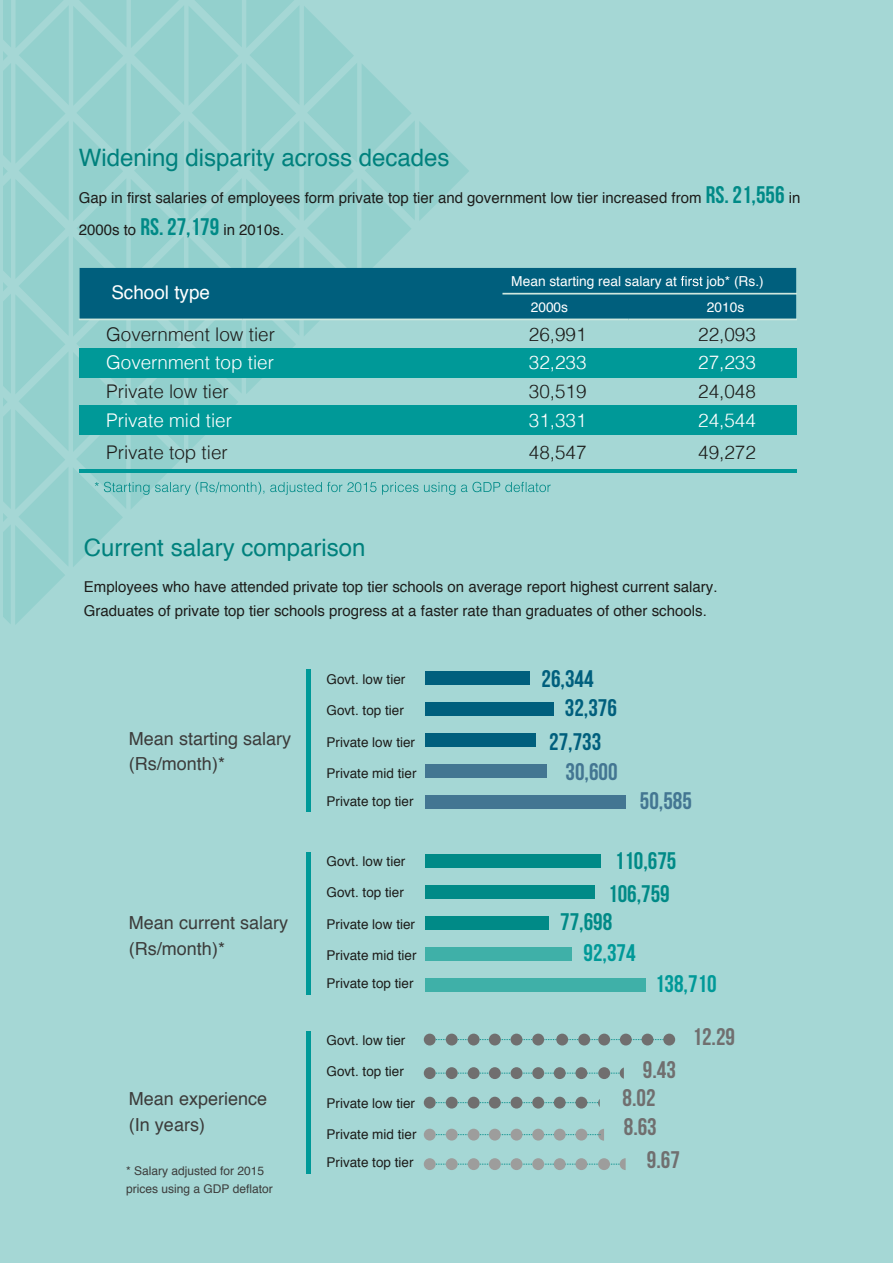
<style>
.page{position:relative;width:893px;height:1263px;background:#fff}
.page>*{position:absolute;margin:0;border:0;box-sizing:border-box;transform-origin:0 0}
.t1{font:24px "Helvetica";color:#00817d}
.t2{font:24px/28.5px "Bebas Neue";color:#706f6f}
.t3{font:24px/32.5px "Bebas Neue";color:#008a87}
.t4{font:24px/29px "Bebas Neue";color:#005f7d}
.t5{font:24px "Bebas Neue";color:#009998}
.t6{font:24px "Bebas Neue";color:#437692}
.t7{font:300 18.9px "Helvetica";color:#1d1d1b}
.t8{font:300 18.9px "Helvetica";color:#fff}
.t9{font:18.9px "Helvetica";color:#fff}
.t10{font:18px/25.5px "Helvetica";color:#3c3c3b}
.t11{font:15px/31.5px "Helvetica";color:#1d1d1b}
.t12{font:13.8px "Helvetica";color:#fff}
.t13{font:13.5px/28.2px "Helvetica";color:#1d1d1b}
.t14{font:12px/18px "Helvetica";color:#3c3c3b}
.s1{font-family:"Bebas Neue";font-size:24px;color:#008a87}
</style>
<div class="page">
<div style="left:0;top:0;width:893px;height:1262px;background:#a5d7d5"></div>
<hr style="left:502px;top:293px;width:295px;height:1px;background:#cee7de">
<hr style="left:628px;top:319px;width:169px;height:1px;background:#cee7de">
<svg style="left:4px;top:0;width:792px;height:624px"></svg>
<div style="left:425px;top:795px;width:201px;height:14px;background:#437692"></div>
<div style="left:425px;top:764px;width:121px;height:14px;background:#437692"></div>
<div style="left:425px;top:733px;width:110px;height:14px;background:#005f7d"></div>
<div style="left:425px;top:702px;width:128px;height:14px;background:#005f7d"></div>
<div style="left:425px;top:671px;width:104px;height:14px;background:#005f7d"></div>
<div style="left:425px;top:978px;width:220px;height:14px;background:#3fb0a8"></div>
<div style="left:425px;top:947px;width:147px;height:14px;background:#3fb0a8"></div>
<div style="left:425px;top:916px;width:123px;height:14px;background:#008a87"></div>
<div style="left:425px;top:885px;width:169px;height:14px;background:#008a87"></div>
<div style="left:425px;top:854px;width:176px;height:14px;background:#008a87"></div>
<div style="left:424px;top:1034px;width:12px;height:11px;background:#706f6f;border-radius:50%"></div>
<div style="left:446px;top:1034px;width:12px;height:11px;background:#706f6f;border-radius:50%"></div>
<div style="left:468px;top:1034px;width:12px;height:11px;background:#706f6f;border-radius:50%"></div>
<div style="left:511px;top:1034px;width:11px;height:11px;background:#706f6f;border-radius:50%"></div>
<div style="left:489px;top:1034px;width:12px;height:11px;background:#706f6f;border-radius:50%"></div>
<div style="left:532px;top:1034px;width:12px;height:11px;background:#706f6f;border-radius:50%"></div>
<svg style="left:435px;top:1039px;width:228px;height:1px"></svg>
<div style="left:556px;top:1034px;width:12px;height:11px;background:#706f6f;border-radius:50%"></div>
<div style="left:578px;top:1034px;width:12px;height:11px;background:#706f6f;border-radius:50%"></div>
<div style="left:598px;top:1034px;width:12px;height:11px;background:#706f6f;border-radius:50%"></div>
<div style="left:642px;top:1034px;width:11px;height:11px;background:#706f6f;border-radius:50%"></div>
<div style="left:620px;top:1034px;width:12px;height:11px;background:#706f6f;border-radius:50%"></div>
<div style="left:663px;top:1034px;width:12px;height:11px;background:#706f6f;border-radius:50%"></div>
<div style="left:424px;top:1067px;width:12px;height:12px;background:#706f6f;border-radius:50%"></div>
<div style="left:424px;top:1158px;width:12px;height:12px;background:#9d9d9c;border-radius:50%"></div>
<svg style="left:431px;top:1158px;width:195px;height:12px"></svg>
<div style="left:424px;top:1097px;width:12px;height:11px;background:#706f6f;border-radius:50%"></div>
<div style="left:446px;top:1097px;width:12px;height:11px;background:#706f6f;border-radius:50%"></div>
<div style="left:468px;top:1097px;width:12px;height:11px;background:#706f6f;border-radius:50%"></div>
<div style="left:511px;top:1097px;width:11px;height:11px;background:#706f6f;border-radius:50%"></div>
<div style="left:489px;top:1097px;width:12px;height:11px;background:#706f6f;border-radius:50%"></div>
<div style="left:532px;top:1097px;width:12px;height:11px;background:#706f6f;border-radius:50%"></div>
<div style="left:575px;top:1097px;width:12px;height:11px;background:#706f6f;border-radius:50%"></div>
<div style="left:554px;top:1097px;width:12px;height:11px;background:#706f6f;border-radius:50%"></div>
<svg style="left:431px;top:1129px;width:173px;height:12px"></svg>
<div style="left:424px;top:1129px;width:12px;height:11px;background:#9d9d9c;border-radius:50%"></div>
<div style="left:446px;top:1129px;width:12px;height:11px;background:#9d9d9c;border-radius:50%"></div>
<div style="left:468px;top:1129px;width:12px;height:11px;background:#9d9d9c;border-radius:50%"></div>
<div style="left:511px;top:1129px;width:11px;height:11px;background:#9d9d9c;border-radius:50%"></div>
<div style="left:489px;top:1129px;width:12px;height:11px;background:#9d9d9c;border-radius:50%"></div>
<div style="left:532px;top:1129px;width:12px;height:11px;background:#9d9d9c;border-radius:50%"></div>
<div style="left:575px;top:1129px;width:12px;height:11px;background:#9d9d9c;border-radius:50%"></div>
<div style="left:554px;top:1129px;width:12px;height:11px;background:#9d9d9c;border-radius:50%"></div>
<svg style="left:434px;top:1099px;width:166px;height:8px"></svg>
<svg style="left:431px;top:1067px;width:193px;height:12px"></svg>
<div style="left:306px;top:669px;width:5px;height:143px;background:#009998"></div>
<div style="left:306px;top:852px;width:5px;height:143px;background:#009998"></div>
<div style="left:306px;top:1031px;width:5px;height:142px;background:#009998"></div>
<h1 class="t1" style="left:79px;top:139px;width:372px">Widening disparity across decades</h1>
<p class="t11" style="left:79px;top:183px;width:723px">Gap in first salaries of employees form private top tier and government low tier increased from <span class="s1">Rs. 21,556</span> in<br>2000s to <span class="s1">Rs. 27,179</span> in 2010s.</p>
<p class="t9" style="left:111px;top:278px;width:100px">School type</p>
<p class="t12" style="left:511px;top:270px;width:167px">Mean starting real salary at</p>
<p class="t12" style="left:707px;top:270px;width:59px">job* (Rs.)</p>
<p class="t12" style="left:531px;top:296px;width:39px">2000s</p>
<p class="t12" style="left:707px;top:296px;width:39px">2010s</p>
<p class="t7" style="left:106px;top:318px;width:170px">Government low tier</p>
<p class="t7" style="left:529px;top:318px;width:59px">26,991</p>
<p class="t7" style="left:698px;top:318px;width:59px">22,093</p>
<p class="t8" style="left:106px;top:346px;width:169px">Government top tier</p>
<p class="t8" style="left:529px;top:346px;width:59px">32,233</p>
<p class="t8" style="left:698px;top:346px;width:59px">27,233</p>
<p class="t7" style="left:106px;top:375px;width:124px">Private low tier</p>
<p class="t7" style="left:529px;top:375px;width:59px">30,519</p>
<p class="t7" style="left:698px;top:375px;width:59px">24,048</p>
<p class="t8" style="left:106px;top:404px;width:127px">Private mid tier</p>
<p class="t8" style="left:529px;top:404px;width:59px">31,331</p>
<p class="t8" style="left:698px;top:404px;width:59px">24,544</p>
<p class="t7" style="left:106px;top:436px;width:123px">Private top tier</p>
<p class="t7" style="left:529px;top:436px;width:59px">48,547</p>
<p class="t7" style="left:698px;top:436px;width:59px">49,272</p>
<h1 class="t1" style="left:84px;top:529px;width:283px">Current salary comparison</h1>
<p class="t11" style="left:84px;top:575px;width:635px;line-height:24px">Employees who have attended private top tier schools on average report highest current salary.<br>Graduates of private top tier schools progress at a faster rate than graduates of other schools.</p>
<p class="t10" style="left:129px;top:726px;width:164px">Mean starting salary (Rs/month)*</p>
<p class="t10" style="left:129px;top:911px;width:161px">Mean current salary (Rs/month)*</p>
<p class="t10" style="left:129px;top:1087px;width:140px">Mean experience (In years)</p>
<p class="t14" style="left:126px;top:1162px;width:148px">* Salary adjusted for 2015 prices using a GDP deflator</p>
<p class="t13" style="left:327px;top:666px;width:80px">Govt. low tier</p>
<p class="t13" style="left:327px;top:697px;width:79px">Govt. top tier</p>
<p class="t13" style="left:327px;top:728px;width:90px">Private low tier</p>
<p class="t13" style="left:327px;top:759px;width:92px">Private mid tier<br>Private top tier</p>
<p class="t13" style="left:327px;top:848px;width:80px">Govt. low tier</p>
<p class="t13" style="left:327px;top:879px;width:79px">Govt. top tier</p>
<p class="t13" style="left:327px;top:910px;width:90px">Private low tier</p>
<p class="t13" style="left:327px;top:941px;width:92px">Private mid tier<br>Private top tier</p>
<p class="t13" style="left:327px;top:1027px;width:80px">Govt. low tier</p>
<p class="t13" style="left:327px;top:1058px;width:79px">Govt. top tier</p>
<p class="t13" style="left:327px;top:1089px;width:90px">Private low tier</p>
<p class="t13" style="left:327px;top:1120px;width:92px">Private mid tier<br>Private top tier</p>
<h1 class="t4" style="left:565px;top:663px;width:53px;text-indent:-23px">26,344<br>32,376</h1>
<h1 class="t4" style="left:549px;top:726px;width:53px">27,733</h1>
<h1 class="t6" style="left:566px;top:758px;width:53px">30,600</h1>
<h1 class="t6" style="left:640px;top:787px;width:53px">50,585</h1>
<h1 class="t3" style="left:608px;top:844px;width:70px">110,675<br>106,759</h1>
<h1 class="t3" style="left:560px;top:905px;width:53px">77,698</h1>
<h1 class="t5" style="left:584px;top:940px;width:53px">92,374</h1>
<h1 class="t5" style="left:655px;top:971px;width:63px">138,710</h1>
<h1 class="t2" style="left:622px;top:1055px;width:55px;text-indent:20px">9.43<br>8.02<br>8.63</h1>
<h1 class="t2" style="left:647px;top:1145px;width:34px">9.67</h1>
<h1 class="t2" style="left:693px;top:1022px;width:44px">12.29</h1>
</div>
